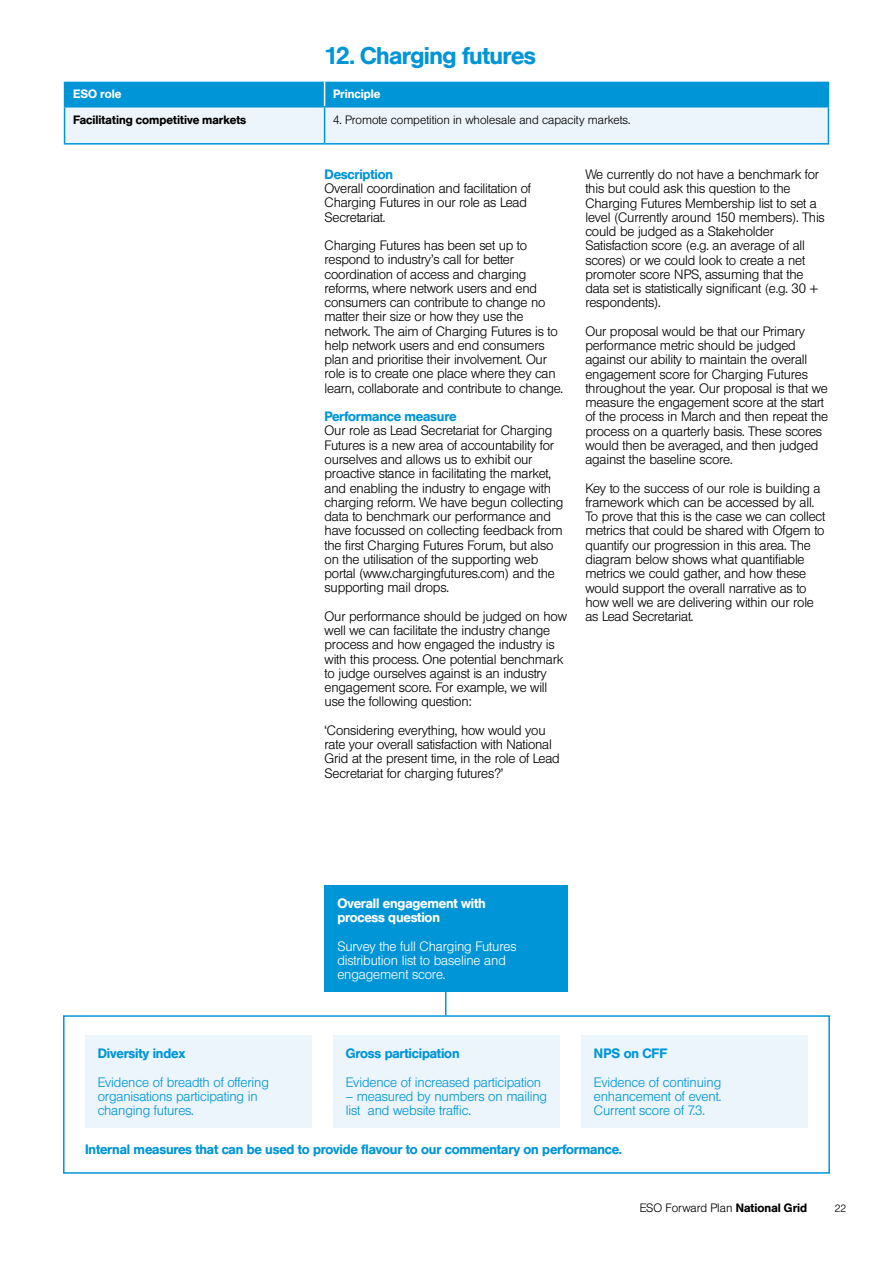
<style>
.page{position:relative;width:893px;height:1263px;background:#fff}
.page>*{position:absolute;margin:0;border:0;box-sizing:border-box;transform-origin:0 0}
.t1{font:500 24px "Helvetica BQ";letter-spacing:-.02em;color:#0095d7}
.t2{font:300 13.5px/14.2px "Helvetica BQ";letter-spacing:-.015em;color:#000}
.t3{font:300 13.5px/14.2px "Helvetica BQ";letter-spacing:-.01em;color:#0095d7}
.t4{font:500 13.5px "Helvetica BQ";letter-spacing:-.01em;color:#0095d7}
.t5{font:300 13.5px/14.2px "Helvetica BQ";letter-spacing:-.01em;color:#fff}
.t6{font:500 13.5px/14.2px "Helvetica BQ";letter-spacing:-.01em;color:#fff}
.t7{font:300 12px "Helvetica BQ";color:#000}
.t8{font:500 12px "Helvetica BQ";letter-spacing:.005em;color:#000}
.t9{font:500 12px "Helvetica BQ";letter-spacing:.005em;color:#fff}
.t10{font:300 10.5px "Helvetica BQ";color:#000}
.s1{font-weight:500}
</style>
<div class="page">
<hr style="left:445px;top:957px;width:1px;height:58px;background:#0095d7">
<div style="left:63px;top:1015px;width:767px;height:159px;border:2px solid #0095d7"></div>
<svg style="left:64px;top:81px;width:765px;height:62px;background:#8bcdec"></svg>
<hr style="left:325px;top:80px;width:504px;height:2px;background:#fff">
<hr style="left:64px;top:108px;width:1px;height:35px;background:#0095d7">
<hr style="left:64px;top:106px;width:261px;height:2px;background:#0095d7">
<hr style="left:64px;top:143px;width:261px;height:2px;background:#0095d7">
<hr style="left:324px;top:108px;width:1px;height:35px;background:#0095d7">
<hr style="left:828px;top:108px;width:1px;height:35px;background:#0095d7">
<hr style="left:325px;top:106px;width:504px;height:2px;background:#0095d7">
<hr style="left:325px;top:143px;width:504px;height:2px;background:#0095d7">
<div style="left:85px;top:1035px;width:227px;height:93px;background:#ecf5fc"></div>
<div style="left:333px;top:1035px;width:227px;height:93px;background:#ecf5fc"></div>
<div style="left:325px;top:885px;width:243px;height:107px;background:#0095d7"></div>
<div style="left:581px;top:1035px;width:227px;height:93px;background:#ecf5fc"></div>
<h1 class="t1" style="left:325px;top:42px;width:213px">12. Charging futures</h1>
<p class="t9" style="left:73px;top:87px;width:50px">ESO role</p>
<p class="t9" style="left:333px;top:87px;width:49px">Principle</p>
<p class="t8" style="left:73px;top:113px;width:175px">Facilitating competitive markets</p>
<p class="t7" style="left:333px;top:113px;width:299px">4. Promote competition in wholesale and capacity markets.</p>
<p class="t4" style="left:325px;top:166px;width:70px">Description</p>
<p class="t2" style="left:325px;top:182px;width:208px">Overall coordination and facilitation of<br>Charging Futures in our role as Lead<br>Secretariat.</p>
<p class="t2" style="left:325px;top:239px;width:240px">Charging Futures has been set up to respond to industry’s call for better coordination of access and charging reforms, where network users and end consumers can contribute to change no matter their size or how they use the network. The aim of Charging Futures is to help network users and end consumers plan and prioritise their involvement. Our role is to create one place where they can learn, collaborate and contribute to change.</p>
<p class="t4" style="left:325px;top:409px;width:133px">Performance measure</p>
<p class="t2" style="left:325px;top:424px;width:240px">Our role as Lead Secretariat for Charging Futures is a new area of accountability for ourselves and allows us to exhibit our proactive stance in facilitating the market, and enabling the industry to engage with charging reform. We have begun collecting data to benchmark our performance and have focussed on collecting feedback from the first Charging Futures Forum, but also on the utilisation of the supporting web portal (www.chargingfutures.com) and the supporting mail drops.</p>
<p class="t2" style="left:325px;top:609px;width:244px">Our performance should be judged on how well we can facilitate the industry change process and how engaged the industry is with this process. One potential benchmark to judge ourselves against is an industry engagement score. For example, we will use the following question:</p>
<p class="t2" style="left:325px;top:723px;width:237px">‘Considering everything, how would you rate your overall satisfaction with National Grid at the present time, in the role of Lead Secretariat for charging futures?’</p>
<p class="t2" style="left:585px;top:168px;width:241px">We currently do not have a benchmark for this but could ask this question to the Charging Futures Membership list to set a level (Currently around 150 members). This could be judged as a Stakeholder Satisfaction score (e.g. an average of all scores) or we could look to create a net promoter score NPS, assuming that the data set is statistically significant (e.g. 30 + respondents).</p>
<p class="t2" style="left:585px;top:324px;width:244px">Our proposal would be that our Primary performance metric should be judged against our ability to maintain the overall engagement score for Charging Futures throughout the year. Our proposal is that we measure the engagement score at the start of the process in March and then repeat the process on a quarterly basis. These scores would then be averaged, and then judged against the baseline score.</p>
<p class="t2" style="left:585px;top:481px;width:241px">Key to the success of our role is building a framework which can be accessed by all.<br>To prove that this is the case we can collect metrics that could be shared with Ofgem to quantify our progression in this area. The diagram below shows what quantifiable metrics we could gather, and how these would support the overall narrative as to how well we are delivering within our role as Lead Secretariat.</p>
<p class="t6" style="left:337px;top:896px;width:150px">Overall engagement with process question</p>
<p class="t5" style="left:337px;top:939px;width:181px">Survey the full Charging Futures distribution list to baseline and engagement score.</p>
<p class="t4" style="left:594px;top:1045px;width:75px">NPS on CFF</p>
<p class="t3" style="left:594px;top:1075px;width:129px;text-align:justify">Evidence of continuing enhancement of event.<br>Current score of 7.3.</p>
<p class="t4" style="left:85px;top:1141px;width:538px">Internal measures that can be used to provide flavour to our commentary on performance.</p>
<p class="t4" style="left:346px;top:1045px;width:115px">Gross participation</p>
<p class="t3" style="left:346px;top:1075px;width:197px">Evidence of increased participation</p>
<p class="t3" style="left:346px;top:1089px;width:203px">– measured by numbers on mailing list and website traffic.</p>
<p class="t4" style="left:98px;top:1045px;width:89px">Diversity index</p>
<p class="t3" style="left:98px;top:1075px;width:173px">Evidence of breadth of offering organisations participating in changing futures.</p>
<p class="t7" style="left:640px;top:1201px;width:169px">ESO Forward Plan <span class="s1">National Grid</span></p>
<p class="t10" style="left:835px;top:1202px;width:13px">22</p>
</div>
